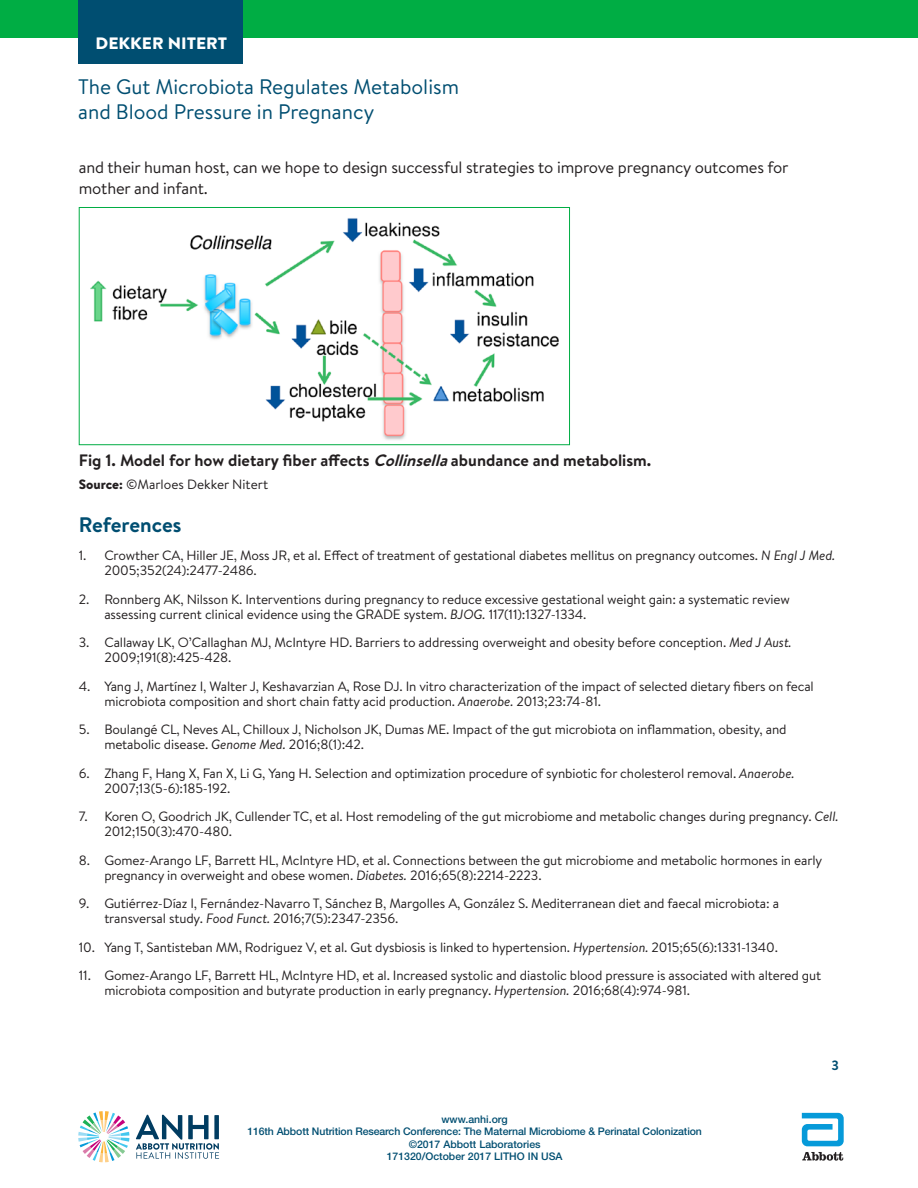
<style>
.page{position:relative;width:918px;height:1188px;background:#fff}
.page>*{position:absolute;margin:0;border:0;box-sizing:border-box;transform-origin:0 0}
.Body{font:21px/25.2px "Brandon Text";color:#004e71}
.Subhead{font:700 21px "Brandon Text";color:#004e71}
.t1{font:16.5px/21.8px "Brandon Text";letter-spacing:-.01em;color:#231f20}
.Body-2{font:700 16.5px "Brandon Text";color:#231f20}
.t2{font:900 16.5px "Brandon Text";color:#fff;scale:1.07 1}
.Body-3{font:13.5px/15px "Brandon Text";letter-spacing:-.01em;color:#231f20}
.t3{font:700 13.5px "Brandon Text";color:#004e71}
.t4{font:500 10.5px/12.6px "Helvetica Neue LT Std";letter-spacing:-.01em;color:#004e71;text-align:center}
.s1{font-style:italic}
.s2{font-weight:900}
</style>
<div class="page">
<div style="left:0;top:0;width:918px;height:38px;background:#00ad44"></div>
<svg style="left:78px;top:1111px;width:51px;height:51px"></svg>
<svg style="left:136px;top:1115px;width:83px;height:44px"></svg>
<div style="left:214px;top:1115px;width:5px;height:24px;background:#003c61"></div>
<svg style="left:802px;top:1113px;width:42px;height:33px"></svg>
<svg style="left:802px;top:1152px;width:41px;height:9px"></svg>
<div style="left:78px;top:0;width:165px;height:64px;background:#004e71"></div>
<img style="left:90px;top:218px;width:469px;height:222px">
<div style="left:79px;top:207px;width:491px;height:238px;border:1px solid #00ad44"></div>
<p class="t2" style="left:96px;top:32px;width:125px">DEKKER NITERT</p>
<p class="Body" style="left:78px;top:73px;width:382px">The Gut Microbiota Regulates Metabolism and Blood Pressure in Pregnancy</p>
<p class="t1" style="left:79px;top:156px;width:711px">and their human host, can we hope to design successful strategies to improve pregnancy outcomes for mother and infant.</p>
<p class="Body-2" style="left:79px;top:449px;width:574px">Fig 1. Model for how dietary fiber affects <span class="s1">Collinsella</span>abundance and metabolism.</p>
<p class="Body-3" style="left:79px;top:476px;width:191px"><span class="s2">Source:</span> ©Marloes Dekker Nitert</p>
<p class="Subhead" style="left:79px;top:510px;width:104px">References</p>
<p class="Body-3" style="left:104px;top:548px;width:733px;text-indent:-25px">1. Crowther CA, Hiller JE, Moss JR, et al. Effect of treatment of gestational diabetes mellitus on pregnancy outcomes. <span class="s1">N Engl J Med.<br></span>2005;352(24):2477-2486.</p>
<p class="Body-3" style="left:104px;top:591px;width:687px;text-indent:-25px">2. Ronnberg AK, Nilsson K. Interventions during pregnancy to reduce excessive gestational weight gain: a systematic review assessing current clinical evidence using the GRADE system. <span class="s1">BJOG.</span> 117(11):1327-1334.</p>
<p class="Body-3" style="left:104px;top:635px;width:689px;text-indent:-26px">3. Callaway LK, O’Callaghan MJ, McIntyre HD. Barriers to addressing overweight and obesity before conception. <span class="s1">Med J Aust.<br></span>2009;191(8):425-428.</p>
<p class="Body-3" style="left:104px;top:678px;width:711px;text-indent:-25px">4. Yang J, Martínez I, Walter J, Keshavarzian A, Rose DJ. In vitro characterization of the impact of selected dietary fibers on fecal microbiota composition and short chain fatty acid production. <span class="s1">Anaerobe.</span> 2013;23:74-81.</p>
<p class="Body-3" style="left:104px;top:722px;width:684px;text-indent:-25px">5. Boulangé CL, Neves AL, Chilloux J, Nicholson JK, Dumas ME. Impact of the gut microbiota on inflammation, obesity, and metabolic disease. <span class="s1">Genome Med.</span> 2016;8(1):42.</p>
<p class="Body-3" style="left:104px;top:765px;width:692px;text-indent:-26px">6. Zhang F, Hang X, Fan X, Li G, Yang H. Selection and optimization procedure of synbiotic for cholesterol removal. <span class="s1">Anaerobe.<br></span>2007;13(5-6):185-192.</p>
<p class="Body-3" style="left:104px;top:809px;width:736px;text-indent:-25px">7. Koren O, Goodrich JK, Cullender TC, et al. Host remodeling of the gut microbiome and metabolic changes during pregnancy. <span class="s1">Cell.<br></span>2012;150(3):470-480.</p>
<p class="Body-3" style="left:104px;top:852px;width:719px;text-indent:-25px">8. Gomez-Arango LF, Barrett HL, McIntyre HD, et al. Connections between the gut microbiome and metabolic hormones in early pregnancy in overweight and obese women. <span class="s1">Diabetes.</span> 2016;65(8):2214-2223.</p>
<p class="Body-3" style="left:104px;top:896px;width:676px;text-indent:-25px">9. Gutiérrez-Díaz I, Fernández-Navarro T, Sánchez B, Margolles A, González S. Mediterranean diet and faecal microbiota: a transversal study. <span class="s1">Food Funct.</span> 2016;7(5):2347-2356.</p>
<p class="Body-3" style="left:79px;top:939px;width:701px">10. Yang T, Santisteban MM, Rodriguez V, et al. Gut dysbiosis is linked to hypertension. <span class="s1">Hypertension.</span> 2015;65(6):1331-1340.</p>
<p class="Body-3" style="left:104px;top:968px;width:718px;text-indent:-25px">11. Gomez-Arango LF, Barrett HL, McIntyre HD, et al. Increased systolic and diastolic blood pressure is associated with altered gut microbiota composition and butyrate production in early pregnancy. <span class="s1">Hypertension.</span> 2016;68(4):974-981.</p>
<p class="t4" style="left:247px;top:1112px;width:456px">www.anhi.org<br>116th Abbott Nutrition Research Conference: The Maternal Microbiome &amp; Perinatal Colonization ©2017 Abbott Laboratories<br>171320/October 2017 LITHO IN USA</p>
<p class="t3" style="left:832px;top:1056px;width:9px">3</p>
</div>
